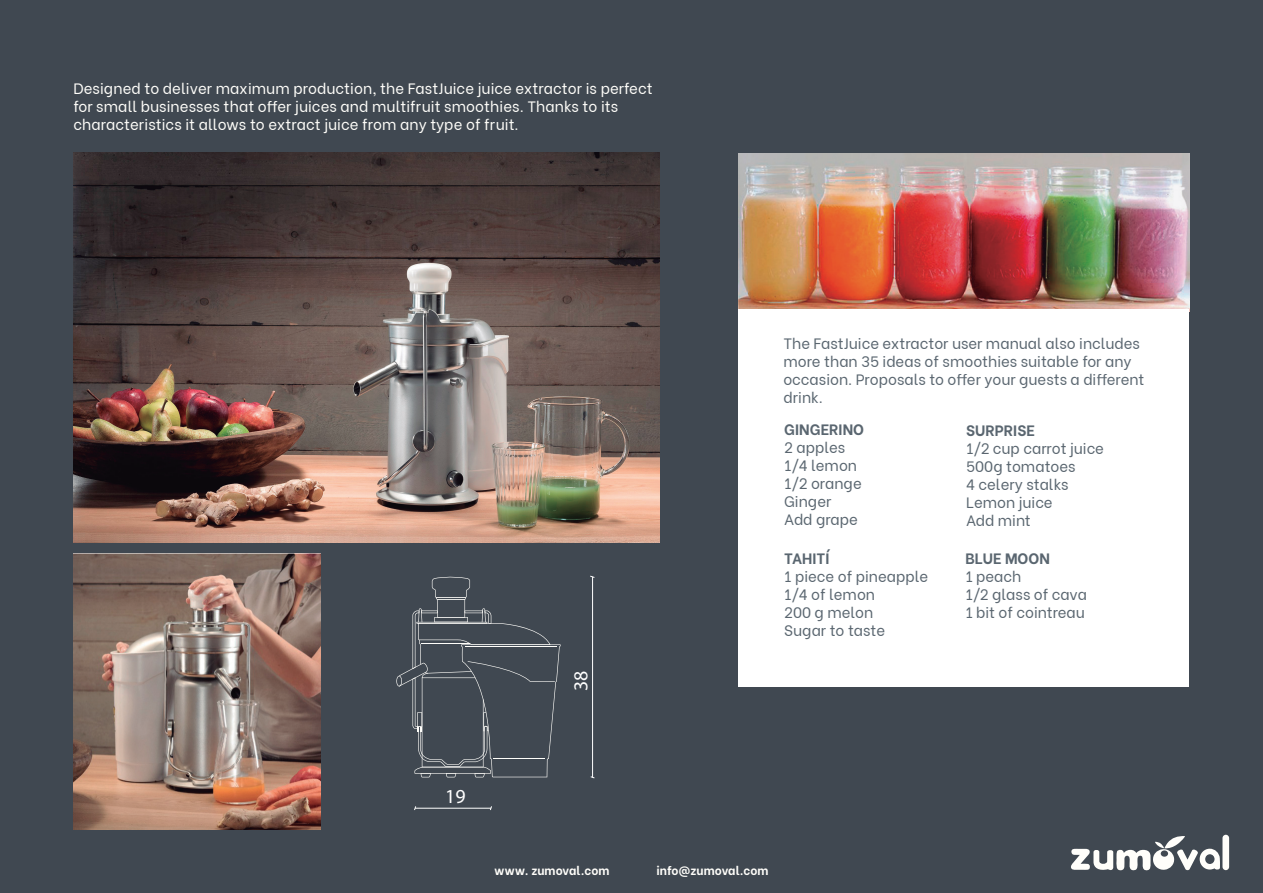
<style>
.page{position:relative;width:1263px;height:893px;background:#404851}
.page>*{position:absolute;margin:0;border:0;box-sizing:border-box;transform-origin:0 0}
.t1{font:19.8px "Myriad Pro";color:#fff}
.t2{font:15px/18px "Be Vietnam";color:#5a6670}
.t3{font:15px/18px "Be Vietnam";letter-spacing:.005em;color:#fffefa}
.t4{font:700 15px "Be Vietnam";letter-spacing:.005em;color:#5a6670}
.t5{font:700 12px "Be Vietnam";color:#fffefa}
</style>
<div class="page">
<div style="left:1222px;top:835px;width:7px;height:35px;background:#fffefa;border-radius:3px"></div>
<svg style="left:1071px;top:836px;width:149px;height:35px"></svg>
<img style="left:73px;top:153px;width:586px;height:389px">
<img style="left:73px;top:554px;width:248px;height:276px">
<img style="left:739px;top:154px;width:450px;height:156px">
<div style="left:739px;top:310px;width:450px;height:377px;background:#fff"></div>
<svg style="left:396px;top:576px;width:164px;height:201px"></svg>
<hr style="left:592px;top:577px;width:1px;height:200px;background:#fff">
<hr style="left:415px;top:808px;width:76px;height:1px;background:#fff">
<p class="t3" style="left:73px;top:78px;width:581px">Designed to deliver maximum production, the FastJuice juice extractor is perfect for small businesses that offer juices and multifruit smoothies. Thanks to its characteristics it allows to extract juice from any type of fruit.</p>
<h1 class="t1" style="left:569px;top:691px;width:22px;rotate:-90deg">38</h1>
<p class="t2" style="left:783px;top:333px;width:362px">The FastJuice extractor user manual also includes more than 35 ideas of smoothies suitable for any occasion. Proposals to offer your guests a different drink.</p>
<p class="t4" style="left:784px;top:417px;width:81px">GINGERINO</p>
<p class="t2" style="left:784px;top:437px;width:79px">2 apples<br>1/4 lemon<br>1/2 orange<br>Ginger<br>Add grape</p>
<p class="t4" style="left:784px;top:546px;width:47px">TAHITÍ</p>
<p class="t2" style="left:784px;top:566px;width:145px">1 piece of pineapple<br>1/4 of lemon<br>200 g melon<br>Sugar to taste</p>
<p class="t4" style="left:966px;top:418px;width:70px">SURPRISE</p>
<p class="t2" style="left:966px;top:438px;width:139px">1/2 cup carrot juice<br>500g tomatoes<br>4 celery stalks<br>Lemon juice<br>Add mint</p>
<p class="t4" style="left:965px;top:546px;width:86px">BLUE MOON</p>
<p class="t2" style="left:965px;top:566px;width:123px">1 peach<br>1/2 glass of cava<br>1 bit of cointreau</p>
<h1 class="t1" style="left:445px;top:784px;width:22px">19</h1>
<p class="t5" style="left:494px;top:861px;width:117px">www. zumoval.com</p>
<p class="t5" style="left:656px;top:861px;width:114px">info@zumoval.com</p>
</div>
